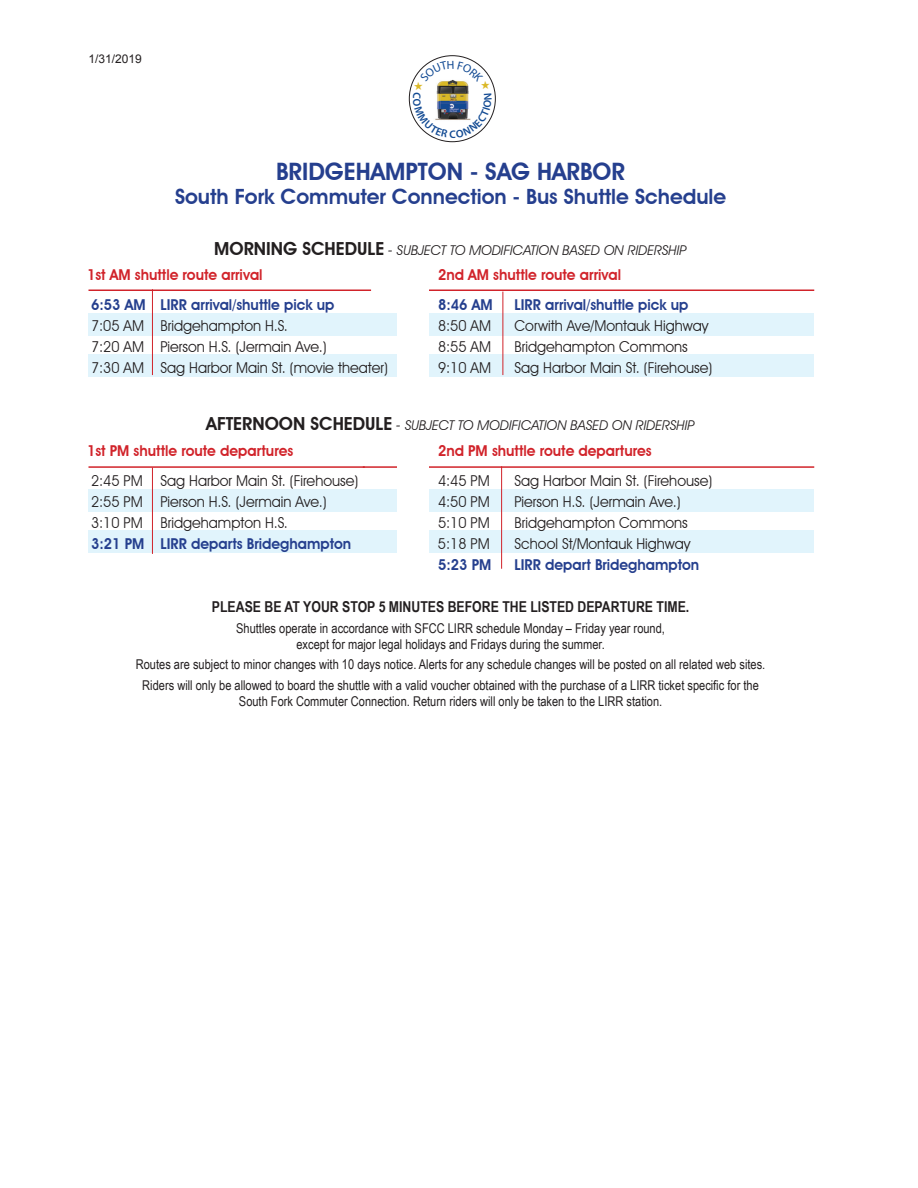
<style>
.page{position:relative;width:918px;height:1188px;background:#fff}
.page>*{position:absolute;margin:0;border:0;box-sizing:border-box;transform-origin:0 0}
.t1{font:600 24px "Avant Garde IT Cby BT";color:#253f8e}
.t2{font:600 21px "Avant Garde IT Cby BT";color:#253f8e}
.t3{font:15px "Avant Garde IT Cby BT";color:#231f20;scale:.96 1}
.t4{font:600 15px "Avant Garde IT Cby BT";color:#253f8e;scale:.96 1}
.t5{font:600 15px "Avant Garde IT Cby BT";color:#d1232a;scale:.96 1}
.t6{font:700 15px "Arial Narrow";color:#231f20}
.t7{font:13.5px/16.2px "Arial Narrow";color:#231f20;text-align:center}
.t8{font:italic 13.5px "Avant Garde IT Cby BT";color:#231f20}
.t9{font:12px "Arial";color:#231f20}
.s1{font-weight:600;font-style:normal;font-size:18px}
.s2{font-size:15px}
</style>
<div class="page">
<div style="left:88px;top:354px;width:726px;height:23px;background:#e1f4fc"></div>
<div style="left:88px;top:314px;width:726px;height:22px;background:#e1f4fc"></div>
<div style="left:88px;top:530px;width:726px;height:22px;background:#e1f4fc"></div>
<div style="left:88px;top:490px;width:726px;height:22px;background:#e1f4fc"></div>
<hr style="left:88px;top:290px;width:283px;height:1px;background:#d1232a">
<hr style="left:152px;top:289px;width:1px;height:86px;background:#d1232a">
<hr style="left:503px;top:292px;width:1px;height:83px;background:#d1232a">
<hr style="left:414px;top:290px;width:400px;height:1px;background:#d1232a">
<hr style="left:88px;top:466px;width:277px;height:2px;background:#d1232a">
<hr style="left:152px;top:468px;width:1px;height:86px;background:#d1232a">
<hr style="left:501px;top:466px;width:1px;height:103px;background:#d1232a">
<hr style="left:363px;top:466px;width:451px;height:2px;background:#d1232a">
<div style="left:397px;top:449px;width:32px;height:129px;background:#fff"></div>
<svg style="left:409px;top:56px;width:86px;height:86px"></svg>
<div style="left:397px;top:266px;width:32px;height:136px;background:#fff"></div>
<svg style="left:413px;top:61px;width:79px;height:77px"></svg>
<p class="t9" style="left:88px;top:51px;width:55px">1/31/2019</p>
<p class="t1" style="left:276px;top:157px;width:350px">BRIDGEHAMPTON - SAG HARBOR</p>
<p class="t2" style="left:175px;top:184px;width:553px">South Fork Commuter Connection - Bus Shuttle Schedule</p>
<p class="t8" style="left:214px;top:242px;width:474px"><span class="s1">MORNING SCHEDULE</span> <span class="s2">-</span> SUBJECT TO MODIFICATION BASED ON RIDERSHIP</p>
<p class="t5" style="left:87px;top:266px;width:184px">1st AM shuttle route arrival</p>
<p class="t5" style="left:438px;top:266px;width:192px">2nd AM shuttle route arrival</p>
<p class="t4" style="left:91px;top:296px;width:255px">6:53 AM LIRR arrival/shuttle pick up</p>
<p class="t4" style="left:438px;top:296px;width:58px">8:46 AM</p>
<p class="t4" style="left:514px;top:296px;width:183px">LIRR arrival/shuttle pick up</p>
<p class="t3" style="left:91px;top:317px;width:207px">7:05 AM Bridgehampton H.S.</p>
<p class="t3" style="left:438px;top:317px;width:57px">8:50 AM</p>
<p class="t3" style="left:514px;top:317px;width:204px">Corwith Ave/Montauk Highway</p>
<p class="t3" style="left:91px;top:338px;width:247px">7:20 AM Pierson H.S. (Jermain Ave.)</p>
<p class="t3" style="left:438px;top:338px;width:57px">8:55 AM</p>
<p class="t3" style="left:514px;top:338px;width:182px">Bridgehampton Commons</p>
<p class="t3" style="left:91px;top:359px;width:311px">7:30 AM Sag Harbor Main St. (movie theater)</p>
<p class="t3" style="left:438px;top:359px;width:57px">9:10 AM</p>
<p class="t3" style="left:514px;top:359px;width:208px">Sag Harbor Main St. (Firehouse)</p>
<p class="t8" style="left:206px;top:417px;width:490px"><span class="s1">AFTERNOON SCHEDULE</span> <span class="s2">-</span> SUBJECT TO MODIFICATION BASED ON RIDERSHIP</p>
<p class="t5" style="left:87px;top:442px;width:216px">1st PM shuttle route departures</p>
<p class="t5" style="left:438px;top:442px;width:224px">2nd PM shuttle route departures</p>
<p class="t3" style="left:91px;top:472px;width:280px">2:45 PM Sag Harbor Main St. (Firehouse)</p>
<p class="t3" style="left:438px;top:472px;width:55px">4:45 PM</p>
<p class="t3" style="left:514px;top:472px;width:208px">Sag Harbor Main St. (Firehouse)</p>
<p class="t3" style="left:91px;top:493px;width:247px">2:55 PM Pierson H.S. (Jermain Ave.)</p>
<p class="t3" style="left:438px;top:493px;width:55px">4:50 PM</p>
<p class="t3" style="left:514px;top:493px;width:175px">Pierson H.S. (Jermain Ave.)</p>
<p class="t3" style="left:91px;top:514px;width:207px">3:10 PM Bridgehampton H.S.</p>
<p class="t3" style="left:438px;top:514px;width:55px">5:10 PM</p>
<p class="t3" style="left:514px;top:514px;width:182px">Bridgehampton Commons</p>
<p class="t4" style="left:91px;top:535px;width:272px">3:21 PM LIRR departs Brideghampton</p>
<p class="t3" style="left:438px;top:535px;width:55px">5:18 PM</p>
<p class="t3" style="left:514px;top:535px;width:185px">School St/Montauk Highway</p>
<p class="t4" style="left:438px;top:556px;width:57px">5:23 PM</p>
<p class="t4" style="left:514px;top:556px;width:194px">LIRR depart Brideghampton</p>
<p class="t6" style="left:212px;top:596px;width:479px">PLEASE BE AT YOUR STOP 5 MINUTES BEFORE THE LISTED DEPARTURE TIME.</p>
<p class="t7" style="left:236px;top:619px;width:430px">Shuttles operate in accordance with SFCC LIRR schedule Monday – Friday year round, except for major legal holidays and Fridays during the summer.</p>
<p class="t7" style="left:136px;top:656px;width:631px">Routes are subject to minor changes with 10 days notice. Alerts for any schedule changes will be posted on all related web sites.</p>
<p class="t7" style="left:142px;top:677px;width:618px">Riders will only be allowed to board the shuttle with a valid voucher obtained with the purchase of a LIRR ticket specific for the<br>South Fork Commuter Connection. Return riders will only be taken to the LIRR station.</p>
</div>
